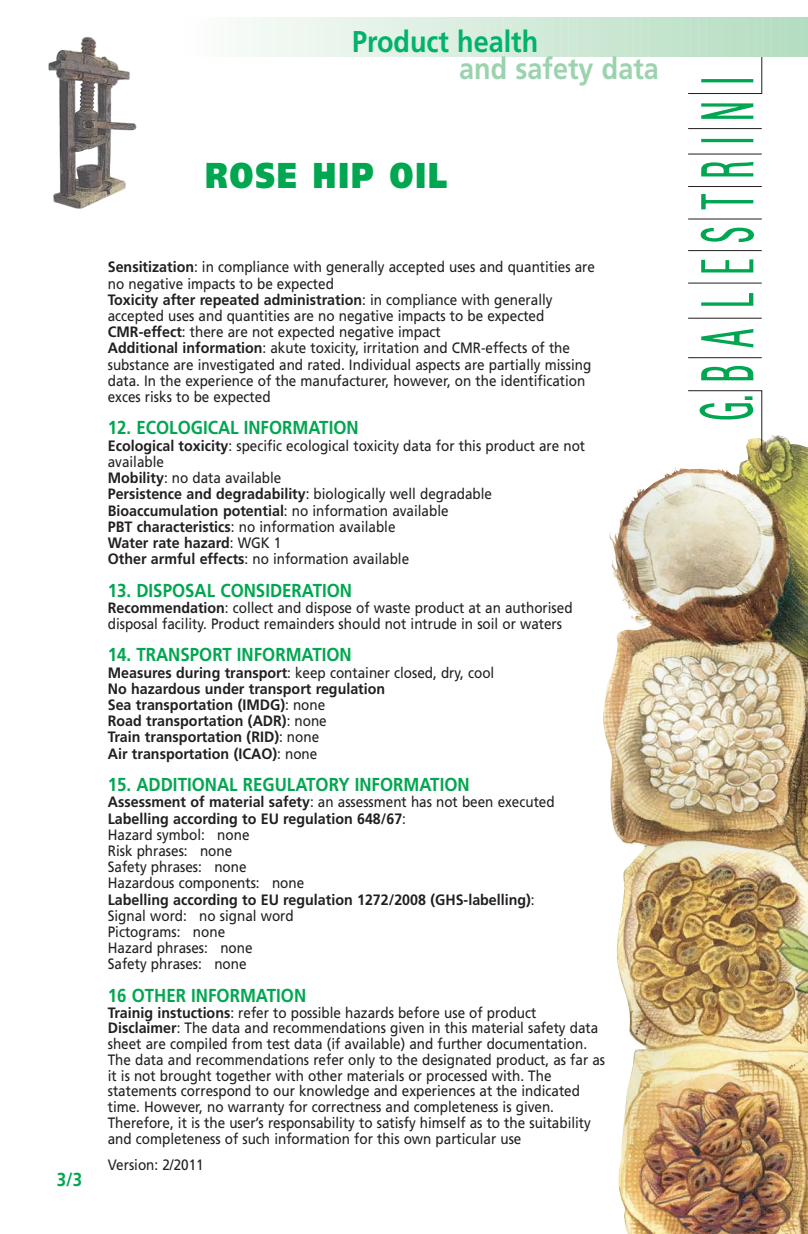
<style>
.page{position:relative;width:808px;height:1234px;background:#fff}
.page>*{position:absolute;margin:0;border:0;box-sizing:border-box;transform-origin:0 0}
.t1{font:900 35.85px "Frutiger";letter-spacing:.075em;color:#00a650;scale:.8 1}
.t2{font:700 30px "Frutiger";color:#00b26a;scale:.9 1}
.t3{font:700 30px "Frutiger";color:#9bd3ae;scale:.9 1}
.t4{font:700 18.75px "Frutiger";color:#00a650;scale:.9 1}
.t5{font:15px/16.2px "Frutiger";color:#231f20;scale:.9 1}
.t6{font:700 15px/16.2px "Frutiger";color:#231f20;scale:.95 1}
.s1{font-weight:700}
.s2{font-weight:400}
</style>
<div class="page">
<img style="left:608px;top:434px;width:199px;height:799px">
<img style="left:48px;top:37px;width:89px;height:172px">
<svg style="left:688px;top:33px;width:74px;height:418px"></svg>
<div style="left:701px;top:79px;width:52px;height:3px;border:2px solid #00a650"></div>
<hr style="left:807px;top:17px;width:1px;height:40px;background:#b3ddc0">
<hr style="left:799px;top:17px;width:2px;height:40px;background:#b4ddc1">
<hr style="left:791px;top:17px;width:2px;height:40px;background:#b5ddc2">
<hr style="left:783px;top:17px;width:2px;height:40px;background:#b6dec2">
<hr style="left:774px;top:17px;width:3px;height:40px;background:#b7dec3">
<hr style="left:766px;top:17px;width:3px;height:40px;background:#b8dfc4">
<hr style="left:758px;top:17px;width:2px;height:40px;background:#b9dfc4">
<hr style="left:750px;top:17px;width:2px;height:40px;background:#badfc5">
<hr style="left:742px;top:17px;width:2px;height:40px;background:#bbe0c6">
<hr style="left:734px;top:17px;width:2px;height:40px;background:#bce0c7">
<hr style="left:726px;top:17px;width:2px;height:40px;background:#bde1c7">
<hr style="left:718px;top:17px;width:2px;height:40px;background:#bee1c8">
<hr style="left:709px;top:17px;width:3px;height:40px;background:#bfe1c9">
<hr style="left:701px;top:17px;width:3px;height:40px;background:#bfe2ca">
<hr style="left:693px;top:17px;width:2px;height:40px;background:#c0e2ca">
<hr style="left:685px;top:17px;width:2px;height:40px;background:#c1e3cb">
<hr style="left:677px;top:17px;width:2px;height:40px;background:#c2e3cc">
<hr style="left:669px;top:17px;width:2px;height:40px;background:#c3e4cd">
<hr style="left:661px;top:17px;width:2px;height:40px;background:#c4e4cd">
<hr style="left:653px;top:17px;width:2px;height:40px;background:#c5e4ce">
<hr style="left:645px;top:17px;width:2px;height:40px;background:#c6e5cf">
<hr style="left:636px;top:17px;width:3px;height:40px;background:#c7e5d0">
<hr style="left:628px;top:17px;width:2px;height:40px;background:#c8e6d0">
<hr style="left:620px;top:17px;width:2px;height:40px;background:#c9e6d1">
<hr style="left:612px;top:17px;width:2px;height:40px;background:#cae6d2">
<hr style="left:604px;top:17px;width:2px;height:40px;background:#cbe7d3">
<hr style="left:596px;top:17px;width:2px;height:40px;background:#cce7d3">
<hr style="left:588px;top:17px;width:2px;height:40px;background:#cde8d4">
<hr style="left:580px;top:17px;width:2px;height:40px;background:#cee8d5">
<hr style="left:571px;top:17px;width:3px;height:40px;background:#cee8d6">
<hr style="left:563px;top:17px;width:2px;height:40px;background:#cfe9d6">
<hr style="left:555px;top:17px;width:2px;height:40px;background:#d0e9d7">
<hr style="left:547px;top:17px;width:2px;height:40px;background:#d1ead8">
<hr style="left:539px;top:17px;width:2px;height:40px;background:#d2ead9">
<hr style="left:531px;top:17px;width:2px;height:40px;background:#d3ebda">
<hr style="left:523px;top:17px;width:2px;height:40px;background:#d4ebda">
<hr style="left:515px;top:17px;width:2px;height:40px;background:#d5ebdb">
<hr style="left:506px;top:17px;width:3px;height:40px;background:#d6ecdc">
<hr style="left:498px;top:17px;width:3px;height:40px;background:#d7ecdd">
<hr style="left:490px;top:17px;width:2px;height:40px;background:#d8eddd">
<hr style="left:482px;top:17px;width:2px;height:40px;background:#d9edde">
<hr style="left:474px;top:17px;width:2px;height:40px;background:#daeddf">
<hr style="left:466px;top:17px;width:2px;height:40px;background:#dbeee0">
<hr style="left:458px;top:17px;width:2px;height:40px;background:#dbeee0">
<hr style="left:450px;top:17px;width:2px;height:40px;background:#dcefe1">
<hr style="left:441px;top:17px;width:3px;height:40px;background:#ddefe2">
<hr style="left:433px;top:17px;width:3px;height:40px;background:#def0e3">
<hr style="left:425px;top:17px;width:2px;height:40px;background:#dff0e4">
<hr style="left:417px;top:17px;width:2px;height:40px;background:#e0f0e4">
<hr style="left:409px;top:17px;width:2px;height:40px;background:#e1f1e5">
<hr style="left:401px;top:17px;width:2px;height:40px;background:#e2f1e6">
<hr style="left:393px;top:17px;width:2px;height:40px;background:#e3f2e7">
<hr style="left:385px;top:17px;width:2px;height:40px;background:#e4f2e7">
<hr style="left:376px;top:17px;width:3px;height:40px;background:#e5f3e8">
<hr style="left:368px;top:17px;width:3px;height:40px;background:#e6f3e9">
<hr style="left:360px;top:17px;width:2px;height:40px;background:#e7f4ea">
<hr style="left:352px;top:17px;width:2px;height:40px;background:#e8f4eb">
<hr style="left:344px;top:17px;width:2px;height:40px;background:#e9f4ec">
<hr style="left:336px;top:17px;width:2px;height:40px;background:#eaf5ec">
<hr style="left:328px;top:17px;width:2px;height:40px;background:#ebf5ed">
<hr style="left:320px;top:17px;width:2px;height:40px;background:#ecf6ee">
<hr style="left:312px;top:17px;width:2px;height:40px;background:#edf6ef">
<hr style="left:303px;top:17px;width:3px;height:40px;background:#eef7f0">
<hr style="left:295px;top:17px;width:2px;height:40px;background:#eff7f0">
<hr style="left:287px;top:17px;width:2px;height:40px;background:#f0f8f1">
<hr style="left:279px;top:17px;width:2px;height:40px;background:#f1f8f2">
<hr style="left:271px;top:17px;width:2px;height:40px;background:#f1f9f3">
<hr style="left:263px;top:17px;width:2px;height:40px;background:#f2f9f4">
<hr style="left:255px;top:17px;width:2px;height:40px;background:#f3f9f5">
<hr style="left:247px;top:17px;width:2px;height:40px;background:#f4faf5">
<hr style="left:238px;top:17px;width:3px;height:40px;background:#f5faf6">
<hr style="left:230px;top:17px;width:2px;height:40px;background:#f7fbf7">
<hr style="left:222px;top:17px;width:2px;height:40px;background:#f8fbf8">
<hr style="left:214px;top:17px;width:2px;height:40px;background:#f9fcf9">
<hr style="left:206px;top:17px;width:2px;height:40px;background:#fafdfa">
<h2 class="t2" style="left:352px;top:29px;width:208px">Product health</h2>
<h2 class="t3" style="left:459px;top:56px;width:223px">and safety data</h2>
<h1 class="t1" style="left:205px;top:161px;width:304px">ROSE HIP OIL</h1>
<p class="t4" style="left:57px;top:1171px;width:30px">3/3</p>
<p class="t5" style="left:108px;top:260px;width:543px"><span class="s1">Sensitization</span>: in compliance with generally accepted uses and quantities are no negative impacts to be expected<br><span class="s1">Toxicity after repeated administration</span>: in compliance with generally accepted uses and quantities are no negative impacts to be expected <span class="s1">CMR-effect</span>: there are not expected negative impact<br><span class="s1">Additional information</span>: akute toxicity, irritation and CMR-effects of the substance are investigated and rated. Individual aspects are partially missing data. In the experience of the manufacturer, however, on the identification exces risks to be expected</p>
<p class="t4" style="left:108px;top:420px;width:280px">12. ECOLOGICAL INFORMATION</p>
<p class="t5" style="left:108px;top:438px;width:532px"><span class="s1">Ecological toxicity</span>: specific ecological toxicity data for this product are not available<br><span class="s1">Mobility</span>: no data available<br><span class="s1">Persistence and degradability</span>: biologically well degradable <span class="s1">Bioaccumulation potential</span>: no information available<br><span class="s1">PBT characteristics</span>: no information available<br><span class="s1">Water rate hazard</span>: WGK 1<br><span class="s1">Other armful effects</span>: no information available</p>
<p class="t4" style="left:108px;top:582px;width:273px">13. DISPOSAL CONSIDERATION</p>
<p class="t5" style="left:108px;top:600px;width:518px"><span class="s1">Recommendation</span>: collect and dispose of waste product at an authorised disposal facility. Product remainders should not intrude in soil or waters</p>
<p class="t4" style="left:108px;top:647px;width:273px">14. TRANSPORT INFORMATION</p>
<p class="t6" style="left:108px;top:665px;width:408px">Measures during transport<span class="s2">: keep container closed, dry, cool </span>No hazardous under transport regulation<br>Sea transportation (IMDG)<span class="s2">: none<br></span>Road transportation (ADR)<span class="s2">: none<br></span>Train transportation (RID)<span class="s2">: none<br></span>Air transportation (ICAO)<span class="s2">: none</span></p>
<p class="t4" style="left:108px;top:776px;width:404px">15. ADDITIONAL REGULATORY INFORMATION</p>
<p class="t5" style="left:108px;top:795px;width:498px"><span class="s1">Assessment of material safety</span>: an assessment has not been executed<br><span class="s1">Labelling according to EU regulation 648/67</span>:<br>Hazard symbol: none<br>Risk phrases: none<br>Safety phrases: none<br>Hazardous components: none<br><span class="s1">Labelling according to EU regulation 1272/2008 (GHS-labelling)</span>:<br>Signal word: no signal word<br>Pictograms: none<br>Hazard phrases: none<br>Safety phrases: none</p>
<p class="t4" style="left:108px;top:987px;width:222px">16 OTHER INFORMATION</p>
<p class="t5" style="left:108px;top:1005px;width:554px;line-height:15.8px"><span class="s1">Trainig instuctions</span>: refer to possible hazards before use of product <span class="s1">Disclaimer</span>: The data and recommendations given in this material safety data sheet are compiled from test data (if available) and further documentation.<br>The data and recommendations refer only to the designated product, as far as it is not brought together with other materials or processed with. The statements correspond to our knowledge and experiences at the indicated time. However, no warranty for correctness and completeness is given.<br>Therefore, it is the user’s responsability to satisfy himself as to the suitability and completeness of such information for this own particular use</p>
<p class="t5" style="left:108px;top:1157px;width:108px">Version: 2/2011</p>
</div>
